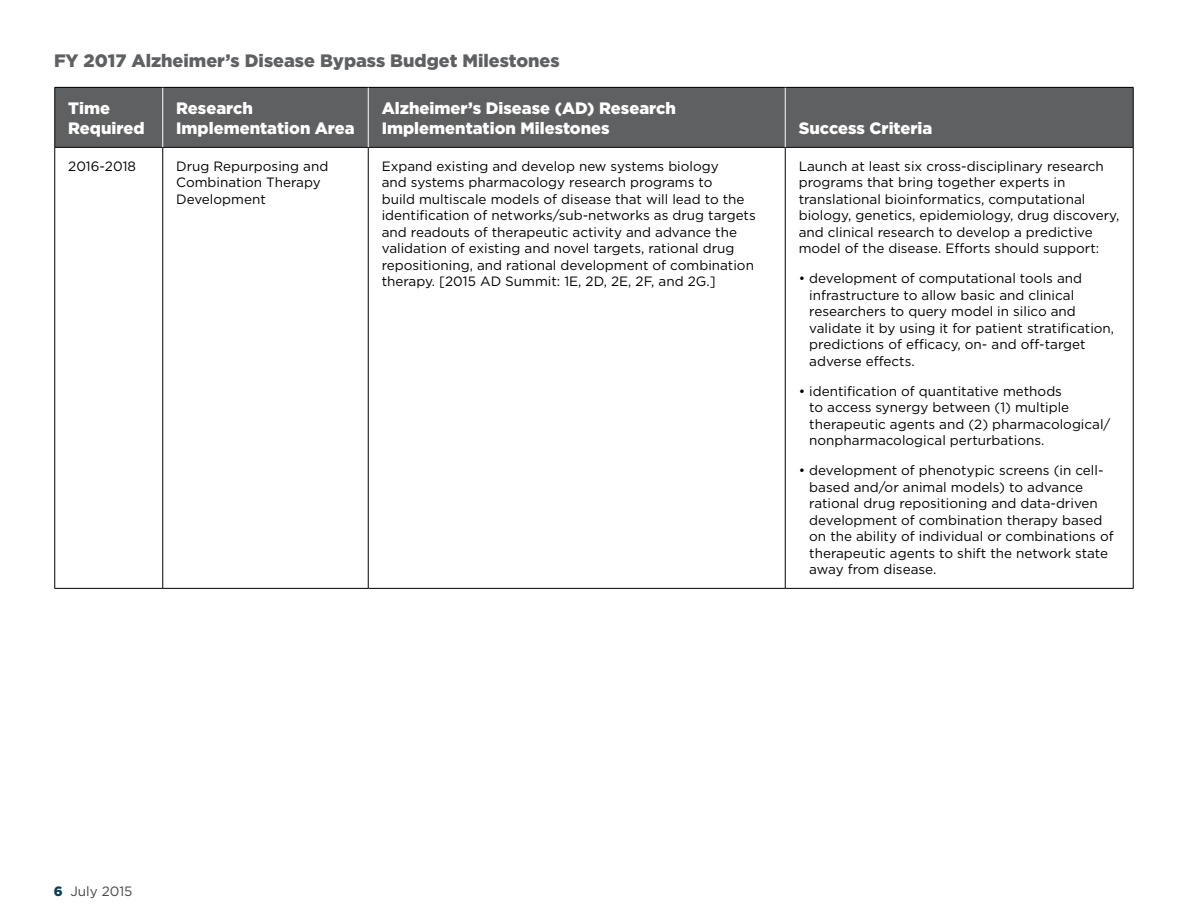
<style>
.page{position:relative;width:1188px;height:918px;background:#fff}
.page>*{position:absolute;margin:0;border:0;box-sizing:border-box;transform-origin:0 0}
.t1{font:900 18px "Gotham";color:#5f6062}
.t2{font:900 16.5px/19.8px "Gotham";color:#fff}
.t3{font:13.5px/16.5px "Gotham";color:#000}
.t4{font:13.5px "Gotham";color:#464547}
.s1{font-weight:900;color:#0d3c55}
</style>
<div class="page">
<div style="left:55px;top:87px;width:108px;height:60px;background:#5f6062"></div>
<div style="left:163px;top:87px;width:205px;height:60px;background:#5f6062"></div>
<div style="left:368px;top:87px;width:417px;height:60px;background:#5f6062"></div>
<div style="left:785px;top:87px;width:348px;height:60px;background:#5f6062"></div>
<hr style="left:54px;top:87px;width:109px;height:1px;background:#000">
<hr style="left:54px;top:88px;width:1px;height:59px;background:#000">
<hr style="left:163px;top:87px;width:205px;height:1px;background:#000">
<hr style="left:368px;top:87px;width:417px;height:1px;background:#000">
<hr style="left:785px;top:87px;width:349px;height:1px;background:#000">
<hr style="left:1133px;top:88px;width:1px;height:59px;background:#000">
<hr style="left:54px;top:147px;width:109px;height:1px;background:#000">
<hr style="left:163px;top:147px;width:205px;height:1px;background:#000">
<hr style="left:368px;top:147px;width:417px;height:1px;background:#000">
<hr style="left:785px;top:147px;width:349px;height:1px;background:#000">
<hr style="left:54px;top:148px;width:1px;height:440px;background:#000">
<hr style="left:162px;top:148px;width:1px;height:440px;background:#000">
<hr style="left:368px;top:148px;width:1px;height:440px;background:#000">
<hr style="left:785px;top:148px;width:1px;height:440px;background:#000">
<hr style="left:1133px;top:148px;width:1px;height:440px;background:#000">
<hr style="left:54px;top:588px;width:109px;height:1px;background:#000">
<hr style="left:163px;top:588px;width:205px;height:1px;background:#000">
<hr style="left:368px;top:588px;width:417px;height:1px;background:#000">
<hr style="left:785px;top:588px;width:349px;height:1px;background:#000">
<hr style="left:162px;top:88px;width:1px;height:59px;background:#fff">
<hr style="left:368px;top:88px;width:1px;height:59px;background:#fff">
<hr style="left:785px;top:88px;width:1px;height:59px;background:#fff">
<h1 class="t1" style="left:54px;top:50px;width:507px">FY 2017 Alzheimer’s Disease Bypass Budget Milestones</h1>
<p class="t2" style="left:68px;top:98px;width:78px">Time<br>Required</p>
<p class="t2" style="left:176px;top:98px;width:180px">Research<br>Implementation Area</p>
<p class="t2" style="left:382px;top:98px;width:296px">Alzheimer’s Disease (AD) Research<br>Implementation Milestones</p>
<p class="t2" style="left:799px;top:118px;width:135px">Success Criteria</p>
<p class="t3" style="left:68px;top:157px;width:69px">2016-2018</p>
<p class="t3" style="left:176px;top:157px;width:154px">Drug Repurposing and<br>Combination Therapy<br>Development</p>
<p class="t3" style="left:382px;top:157px;width:376px">Expand existing and develop new systems biology<br>and systems pharmacology research programs to<br>build multiscale models of disease that will lead to the identification of networks/sub-networks as drug targets and readouts of therapeutic activity and advance the validation of existing and novel targets, rational drug repositioning, and rational development of combination therapy. [2015 AD Summit: 1E, 2D, 2E, 2F, and 2G.]</p>
<p class="t3" style="left:799px;top:157px;width:322px">Launch at least six cross-disciplinary research programs that bring together experts in translational bioinformatics, computational biology, genetics, epidemiology, drug discovery, and clinical research to develop a predictive model of the disease. Efforts should support:</p>
<p class="t3" style="left:809px;top:270px;width:307px;text-indent:-11px">• development of computational tools and infrastructure to allow basic and clinical researchers to query model in silico and validate it by using it for patient stratification, predictions of efficacy, on- and off-target adverse effects.</p>
<p class="t3" style="left:809px;top:382px;width:303px;text-indent:-11px">• identification of quantitative methods<br>to access synergy between (1) multiple therapeutic agents and (2) pharmacological/ nonpharmacological perturbations.</p>
<p class="t3" style="left:809px;top:462px;width:306px;text-indent:-11px">• development of phenotypic screens (in cell&shy;based and/or animal models) to advance rational drug repositioning and data-driven development of combination therapy based on the ability of individual or combinations of therapeutic agents to shift the network state away from disease.</p>
<p class="t4" style="left:54px;top:884px;width:80px"><span class="s1">6</span> July 2015</p>
</div>
